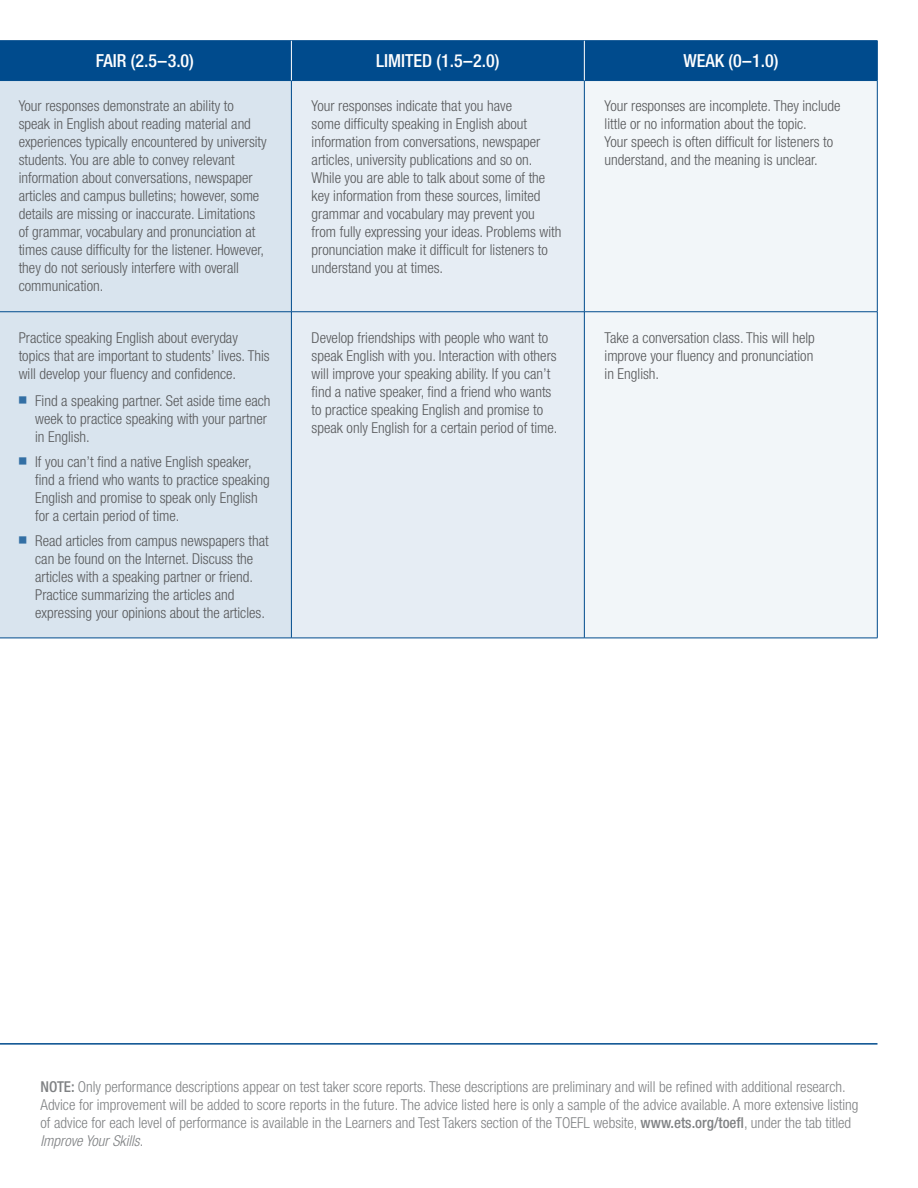
<style>
.page{position:relative;width:918px;height:1188px;background:#fff}
.page>*{position:absolute;margin:0;border:0;box-sizing:border-box;transform-origin:0 0}
.t1{font:500 condensed 18px "Helvetica Neue LT Std";color:#fff}
.t2{font:300 condensed 15px/18px "Helvetica Neue LT Std";color:#58595b}
.t3{font:300 condensed 15px/18px "Helvetica Neue LT Std";color:#808284}
.t4{font:500 condensed 15px "Helvetica Neue LT Std";color:#808284}
.s1{font-weight:500}
.s2{font-style:italic}
</style>
<div class="page">
<hr style="left:0;top:1043px;width:878px;height:2px;background:#004b8d">
<div style="left:0;top:41px;width:877px;height:39px;background:#004b8d"></div>
<div style="left:0;top:81px;width:291px;height:557px;background:#d9e4ee"></div>
<div style="left:292px;top:81px;width:292px;height:557px;background:#e6edf4"></div>
<div style="left:585px;top:81px;width:292px;height:557px;background:#f2f6f9"></div>
<hr style="left:0;top:40px;width:291px;height:1px;background:#004b8d">
<hr style="left:291px;top:40px;width:293px;height:1px;background:#004b8d">
<hr style="left:584px;top:40px;width:294px;height:1px;background:#004b8d">
<hr style="left:877px;top:41px;width:1px;height:39px;background:#004b8d">
<hr style="left:0;top:80px;width:291px;height:1px;background:#004b8d">
<hr style="left:291px;top:81px;width:1px;height:231px;background:#004b8d">
<hr style="left:291px;top:80px;width:293px;height:1px;background:#004b8d">
<hr style="left:584px;top:81px;width:1px;height:231px;background:#004b8d">
<hr style="left:584px;top:80px;width:294px;height:1px;background:#004b8d">
<hr style="left:877px;top:81px;width:1px;height:231px;background:#004b8d">
<hr style="left:0;top:311px;width:291px;height:1px;background:#004b8d">
<hr style="left:0;top:638px;width:291px;height:1px;background:#004b8d">
<hr style="left:291px;top:312px;width:1px;height:326px;background:#004b8d">
<hr style="left:291px;top:311px;width:293px;height:1px;background:#004b8d">
<hr style="left:291px;top:638px;width:293px;height:1px;background:#004b8d">
<hr style="left:584px;top:312px;width:1px;height:326px;background:#004b8d">
<hr style="left:584px;top:311px;width:294px;height:1px;background:#004b8d">
<hr style="left:877px;top:312px;width:1px;height:326px;background:#004b8d">
<hr style="left:584px;top:638px;width:294px;height:1px;background:#004b8d">
<hr style="left:291px;top:41px;width:1px;height:39px;background:#fff">
<hr style="left:584px;top:41px;width:1px;height:39px;background:#fff">
<p class="t1" style="left:96px;top:50px;width:100px">Fair (2.5–3.0)</p>
<p class="t1" style="left:376px;top:50px;width:125px">Limited (1.5–2.0)</p>
<p class="t1" style="left:683px;top:50px;width:97px">Weak (0–1.0)</p>
<p class="t2" style="left:19px;top:97px;width:250px">Your responses demonstrate an ability to speak in English about reading material and experiences typically encountered by university students. You are able to convey relevant information about conversations, newspaper articles and campus bulletins; however, some details are missing or inaccurate. Limitations of grammar, vocabulary and pronunciation at times cause difficulty for the listener. However, they do not seriously interfere with overall communication.</p>
<p class="t2" style="left:312px;top:97px;width:251px">Your responses indicate that you have<br>some difficulty speaking in English about information from conversations, newspaper articles, university publications and so on.<br>While you are able to talk about some of the key information from these sources, limited grammar and vocabulary may prevent you from fully expressing your ideas. Problems with pronunciation make it difficult for listeners to understand you at times.</p>
<p class="t2" style="left:605px;top:97px;width:237px">Your responses are incomplete. They include little or no information about the topic.<br>Your speech is often difficult for listeners to understand, and the meaning is unclear.</p>
<p class="t2" style="left:19px;top:328px;width:252px">Practice speaking English about everyday topics that are important to students’ lives. This will develop your fluency and confidence.</p>
<p class="t2" style="left:35px;top:392px;width:237px;text-indent:-16px"><sup>■</sup> Find a speaking partner. Set aside time each week to practice speaking with your partner in English.</p>
<p class="t2" style="left:35px;top:452px;width:236px;text-indent:-16px"><sup>■</sup> If you can’t find a native English speaker, find a friend who wants to practice speaking English and promise to speak only English for a certain period of time.</p>
<p class="t2" style="left:35px;top:531px;width:235px;text-indent:-16px"><sup>■</sup> Read articles from campus newspapers that can be found on the Internet. Discuss the articles with a speaking partner or friend.<br>Practice summarizing the articles and expressing your opinions about the articles.</p>
<p class="t2" style="left:312px;top:328px;width:247px">Develop friendships with people who want to speak English with you. Interaction with others will improve your speaking ability. If you can’t find a native speaker, find a friend who wants to practice speaking English and promise to speak only English for a certain period of time.</p>
<p class="t2" style="left:605px;top:328px;width:212px;text-align:justify">Take a conversation class. This will help improve your fluency and pronunciation in English.</p>
<p class="t4" style="left:40px;top:1078px;width:9px">NOTE</p>
<p class="t3" style="left:40px;top:1078px;width:820px;text-indent:31px"><span class="s1">:</span> Only performance descriptions appear on test taker score reports. These descriptions are preliminary and will be refined with additional research.<br>Advice for improvement will be added to score reports in the future. The advice listed here is only a sample of the advice available. A more extensive listing of advice for each level of performance is available in the Learners and Test Takers section of the TOEFL website, <span class="s1">www.ets.org/toefl</span>, under the tab titled <span class="s2">Improve Your Skills</span>.</p>
</div>
